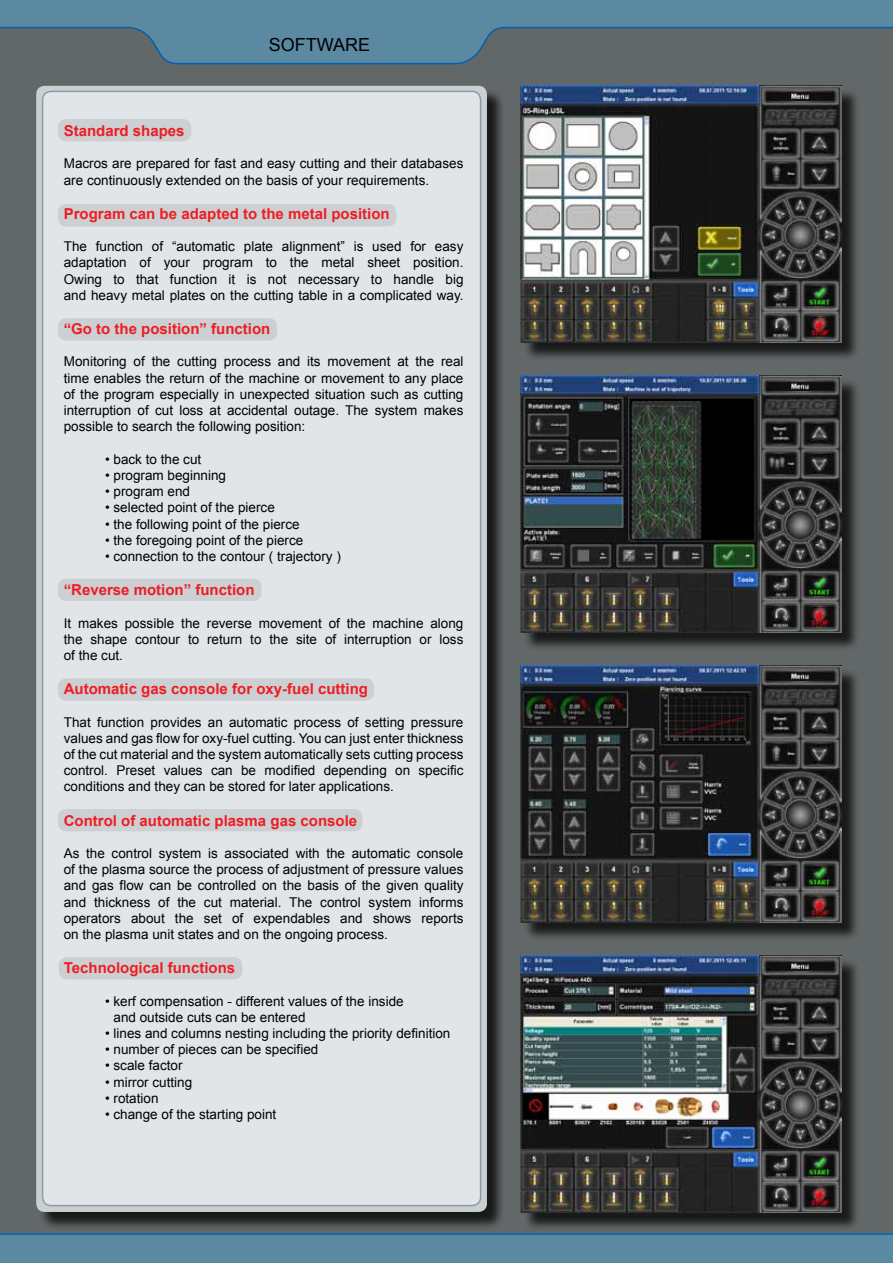
<style>
.page{position:relative;width:893px;height:1263px;background:#fff}
.page>*{position:absolute;margin:0;border:0;box-sizing:border-box;transform-origin:0 0}
.t1{font:18px "Arial";color:#000}
.t2{font:700 15px "Arial";color:#ed1d24}
.t3{font:13.5px/16.2px "Arial";color:#000;text-align:justify}
</style>
<div class="page">
<div style="left:0;top:65px;width:893px;height:1168px;background:#626768"></div>
<div style="left:0;top:1233px;width:893px;height:30px;background:#5a89a1"></div>
<hr style="left:0;top:1233px;width:893px;height:2px;background:#0061af">
<div style="left:0;top:0;width:893px;height:28px;background:#5a89a1"></div>
<svg style="left:0;top:26px;width:893px;height:39px;background:#5b727f"></svg>
<div style="left:38px;top:88px;width:468px;height:1143px;background:#000;opacity:.75"></div>
<svg style="left:36px;top:86px;width:451px;height:1126px;background:#c0c7cb"></svg>
<div style="left:43px;top:91px;width:438px;height:1114px;background:#e2e5e7;border-radius:9px"></div>
<div style="left:59px;top:957px;width:183px;height:22px;background:#cdd0d2;border-radius:9px"></div>
<div style="left:58px;top:809px;width:304px;height:22px;background:#cdd0d2;border-radius:9px"></div>
<div style="left:58px;top:678px;width:316px;height:23px;background:#cdd0d2;border-radius:9px"></div>
<div style="left:58px;top:578px;width:204px;height:23px;background:#cdd0d2;border-radius:9px"></div>
<div style="left:58px;top:318px;width:219px;height:22px;background:#cdd0d2;border-radius:9px"></div>
<div style="left:58px;top:204px;width:338px;height:22px;background:#cdd0d2;border-radius:9px"></div>
<div style="left:58px;top:119px;width:133px;height:22px;background:#cdd0d2;border-radius:9px"></div>
<div style="left:523px;top:958px;width:338px;height:273px;background:#000;opacity:.75"></div>
<img style="left:521px;top:955px;width:321px;height:257px">
<div style="left:523px;top:668px;width:338px;height:273px;background:#000;opacity:.75"></div>
<img style="left:521px;top:666px;width:321px;height:256px">
<div style="left:523px;top:378px;width:338px;height:273px;background:#000;opacity:.75"></div>
<img style="left:521px;top:376px;width:321px;height:256px">
<div style="left:523px;top:88px;width:338px;height:273px;background:#000;opacity:.75"></div>
<img style="left:521px;top:86px;width:321px;height:257px">
<h1 class="t1" style="left:269px;top:33px;width:103px">SOFTWARE</h1>
<p class="t2" style="left:64px;top:121px;width:122px">Standard shapes</p>
<p class="t3" style="left:64px;top:156px;width:401px">Macros are prepared for fast and easy cutting and their databases are continuously extended on the basis of your requirements.</p>
<p class="t2" style="left:64px;top:204px;width:327px">Program can be adapted to the metal position</p>
<p class="t3" style="left:64px;top:239px;width:401px">The function of “automatic plate alignment” is used for easy adaptation of your program to the metal sheet position.<br>Owing to that function it is not necessary to handle big and heavy metal plates on the cutting table in a complicated way.</p>
<p class="t2" style="left:64px;top:319px;width:208px">“Go to the position” function</p>
<p class="t3" style="left:64px;top:354px;width:401px">Monitoring of the cutting process and its movement at the real time enables the return of the machine or movement to any place of the program especially in unexpected situation such as cutting interruption of cut loss at accidental outage. The system makes possible to search the following position:</p>
<p class="t3" style="left:105px;top:451px;width:98px">• back to the cut</p>
<p class="t3" style="left:105px;top:467px;width:123px">• program beginning</p>
<p class="t3" style="left:105px;top:483px;width:87px">• program end</p>
<p class="t3" style="left:105px;top:500px;width:171px">• selected point of the pierce</p>
<p class="t3" style="left:105px;top:516px;width:196px">• the following point of the pierce</p>
<p class="t3" style="left:105px;top:532px;width:200px">• the foregoing point of the pierce</p>
<p class="t3" style="left:105px;top:548px;width:237px">• connection to the contour ( trajectory )</p>
<p class="t2" style="left:64px;top:580px;width:192px">“Reverse motion” function</p>
<p class="t3" style="left:64px;top:615px;width:401px">It makes possible the reverse movement of the machine along the shape contour to return to the site of interruption or loss of the cut.</p>
<p class="t2" style="left:64px;top:679px;width:306px">Automatic gas console for oxy-fuel cutting</p>
<p class="t3" style="left:64px;top:714px;width:401px">That function provides an automatic process of setting pressure values and gas flow for oxy-fuel cutting. You can just enter thickness of the cut material and the system automatically sets cutting process control. Preset values can be modified depending on specific conditions and they can be stored for later applications.</p>
<p class="t2" style="left:64px;top:810px;width:295px">Control of automatic plasma gas console</p>
<p class="t3" style="left:64px;top:845px;width:401px">As the control system is associated with the automatic console of the plasma source the process of adjustment of pressure values and gas flow can be controlled on the basis of the given quality and thickness of the cut material. The control system informs operators about the set of expendables and shows reports on the plasma unit states and on the ongoing process.</p>
<p class="t2" style="left:64px;top:958px;width:173px">Technological functions</p>
<p class="t3" style="left:114px;top:993px;width:292px;text-indent:-8px">• kerf compensation - different values of the inside and outside cuts can be entered</p>
<p class="t3" style="left:105px;top:1025px;width:347px">• lines and columns nesting including the priority definition</p>
<p class="t3" style="left:105px;top:1041px;width:215px">• number of pieces can be specified</p>
<p class="t3" style="left:105px;top:1058px;width:79px">• scale factor</p>
<p class="t3" style="left:105px;top:1074px;width:89px">• mirror cutting</p>
<p class="t3" style="left:105px;top:1090px;width:55px">• rotation</p>
<p class="t3" style="left:105px;top:1106px;width:173px">• change of the starting point</p>
</div>
